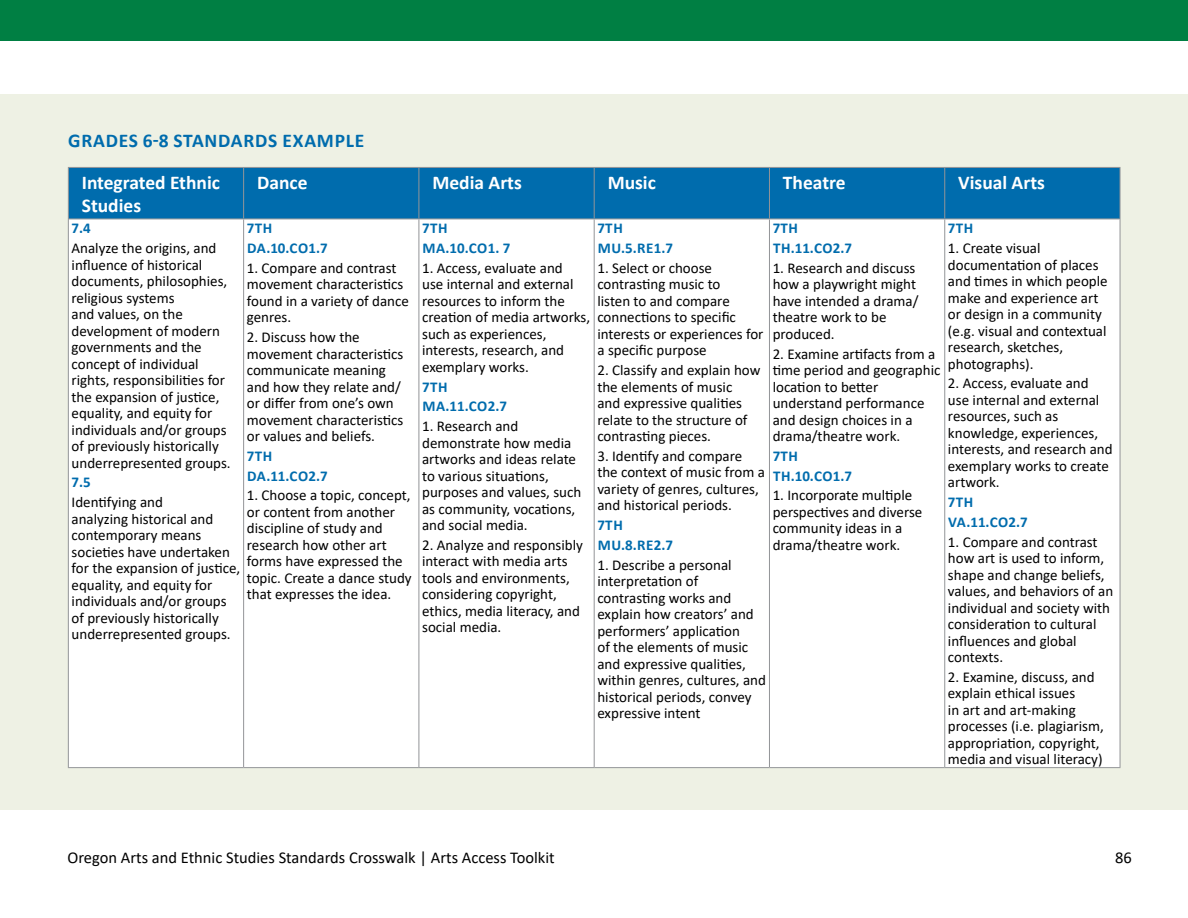
<style>
.page{position:relative;width:1188px;height:918px;background:#fff}
.page>*{position:absolute;margin:0;border:0;box-sizing:border-box;transform-origin:0 0}
.Not_H4{font:700 19.5px/23.4px "Calibri";color:#fff}
.Heading_3{font:700 19.5px "Calibri";letter-spacing:.04em;color:#006cad}
.t1{font:16.5px "Calibri";color:#000}
.table_text{font:15px/16.5px "Calibri";color:#000}
.table_text-2{font:700 15px "Calibri";letter-spacing:.02em;color:#006cad}
</style>
<div class="page">
<div style="left:0;top:94px;width:1188px;height:716px;background:#eef1e4"></div>
<div style="left:0;top:0;width:1188px;height:40px;background:#007f43"></div>
<div style="left:69px;top:168px;width:1051px;height:50px;background:#006cad"></div>
<div style="left:69px;top:219px;width:1051px;height:548px;background:#fff"></div>
<hr style="left:243px;top:168px;width:1px;height:50px;background:#939598">
<hr style="left:418px;top:168px;width:1px;height:50px;background:#939598">
<hr style="left:594px;top:168px;width:1px;height:50px;background:#939598">
<hr style="left:769px;top:168px;width:1px;height:50px;background:#939598">
<hr style="left:944px;top:168px;width:1px;height:50px;background:#939598">
<hr style="left:243px;top:219px;width:1px;height:548px;background:#939598">
<hr style="left:418px;top:219px;width:1px;height:548px;background:#939598">
<hr style="left:594px;top:219px;width:1px;height:548px;background:#939598">
<hr style="left:769px;top:219px;width:1px;height:548px;background:#939598">
<hr style="left:944px;top:219px;width:1px;height:548px;background:#939598">
<hr style="left:68px;top:219px;width:1px;height:548px;background:#939598">
<hr style="left:1120px;top:219px;width:1px;height:548px;background:#939598">
<hr style="left:68px;top:767px;width:176px;height:1px;background:#939598">
<hr style="left:244px;top:767px;width:175px;height:1px;background:#939598">
<hr style="left:419px;top:767px;width:175px;height:1px;background:#939598">
<hr style="left:594px;top:767px;width:175px;height:1px;background:#939598">
<hr style="left:769px;top:767px;width:176px;height:1px;background:#939598">
<hr style="left:945px;top:767px;width:175px;height:1px;background:#939598">
<hr style="left:68px;top:167px;width:176px;height:1px;background:#939598">
<hr style="left:244px;top:167px;width:175px;height:1px;background:#939598">
<hr style="left:419px;top:167px;width:175px;height:1px;background:#939598">
<hr style="left:594px;top:167px;width:175px;height:1px;background:#939598">
<hr style="left:769px;top:167px;width:176px;height:1px;background:#939598">
<hr style="left:945px;top:167px;width:175px;height:1px;background:#939598">
<hr style="left:68px;top:168px;width:1px;height:51px;background:#939598">
<hr style="left:1120px;top:168px;width:1px;height:51px;background:#939598">
<hr style="left:69px;top:218px;width:175px;height:1px;background:#939598">
<hr style="left:244px;top:218px;width:175px;height:1px;background:#939598">
<hr style="left:419px;top:218px;width:175px;height:1px;background:#939598">
<hr style="left:594px;top:218px;width:175px;height:1px;background:#939598">
<hr style="left:769px;top:218px;width:176px;height:1px;background:#939598">
<hr style="left:945px;top:218px;width:175px;height:1px;background:#939598">
<p class="Heading_3" style="left:68px;top:127px;width:298px">GRADES 6-8 STANDARDS EXAMPLE</p>
<p class="Not_H4" style="left:82px;top:170px;width:140px">Integrated Ethnic<br>Studies</p>
<p class="Not_H4" style="left:257px;top:170px;width:52px">Dance</p>
<p class="Not_H4" style="left:432px;top:170px;width:91px">Media Arts</p>
<p class="Not_H4" style="left:608px;top:170px;width:50px">Music</p>
<p class="Not_H4" style="left:783px;top:170px;width:64px">Theatre</p>
<p class="Not_H4" style="left:958px;top:170px;width:88px">Visual Arts</p>
<p class="table_text-2" style="left:72px;top:218px;width:21px">7.4</p>
<p class="table_text" style="left:72px;top:240px;width:161px">Analyze the origins, and influence of historical documents, philosophies, religious systems<br>and values, on the development of modern governments and the concept of individual rights, responsibilities for the expansion of justice, equality, and equity for individuals and/or groups of previously historically underrepresented groups.</p>
<p class="table_text-2" style="left:72px;top:472px;width:21px">7.5</p>
<p class="table_text" style="left:72px;top:494px;width:170px">Identifying and<br>analyzing historical and contemporary means societies have undertaken for the expansion of justice, equality, and equity for individuals and/or groups of previously historically underrepresented groups.</p>
<p class="table_text-2" style="left:247px;top:218px;width:27px">7TH</p>
<p class="table_text-2" style="left:247px;top:238px;width:82px">DA.10.CO1.7</p>
<p class="table_text" style="left:247px;top:259px;width:164px">1. Compare and contrast movement characteristics found in a variety of dance genres.</p>
<p class="table_text" style="left:247px;top:329px;width:158px">2. Discuss how the movement characteristics communicate meaning and how they relate and/ or differ from one’s own movement characteristics or values and beliefs.</p>
<p class="table_text-2" style="left:247px;top:445px;width:27px">7TH</p>
<p class="table_text-2" style="left:247px;top:465px;width:82px">DA.11.CO2.7</p>
<p class="table_text" style="left:247px;top:487px;width:166px">1. Choose a topic, concept, or content from another discipline of study and research how other art forms have expressed the topic. Create a dance study that expresses the idea.</p>
<p class="table_text-2" style="left:422px;top:218px;width:27px">7TH</p>
<p class="table_text-2" style="left:422px;top:238px;width:89px">MA.10.CO1. 7</p>
<p class="table_text" style="left:422px;top:259px;width:170px">1. Access, evaluate and<br>use internal and external resources to inform the creation of media artworks, such as experiences, interests, research, and exemplary works.</p>
<p class="table_text-2" style="left:422px;top:376px;width:27px">7TH</p>
<p class="table_text-2" style="left:422px;top:396px;width:86px">MA.11.CO2.7</p>
<p class="table_text" style="left:422px;top:418px;width:161px">1. Research and demonstrate how media artworks and ideas relate to various situations, purposes and values, such as community, vocations, and social media.</p>
<p class="table_text" style="left:422px;top:536px;width:162px">2. Analyze and responsibly interact with media arts tools and environments, considering copyright, ethics, media literacy, and social media.</p>
<p class="table_text-2" style="left:597px;top:218px;width:27px">7TH</p>
<p class="table_text-2" style="left:598px;top:238px;width:77px">MU.5.RE1.7</p>
<p class="table_text" style="left:597px;top:259px;width:168px">1. Select or choose contrasting music to<br>listen to and compare connections to specific interests or experiences for a specific purpose</p>
<p class="table_text" style="left:597px;top:362px;width:165px">2. Classify and explain how the elements of music<br>and expressive qualities relate to the structure of contrasting pieces.</p>
<p class="table_text" style="left:597px;top:447px;width:169px">3. Identify and compare the context of music from a variety of genres, cultures, and historical periods.</p>
<p class="table_text-2" style="left:597px;top:515px;width:27px">7TH</p>
<p class="table_text-2" style="left:598px;top:534px;width:77px">MU.8.RE2.7</p>
<p class="table_text" style="left:597px;top:556px;width:170px">1. Describe a personal interpretation of contrasting works and explain how creators’ and performers’ application<br>of the elements of music and expressive qualities, within genres, cultures, and historical periods, convey expressive intent</p>
<p class="table_text-2" style="left:773px;top:218px;width:27px">7TH</p>
<p class="table_text-2" style="left:773px;top:238px;width:81px">TH.11.CO2.7</p>
<p class="table_text" style="left:773px;top:259px;width:147px">1. Research and discuss how a playwright might have intended a drama/ theatre work to be produced.</p>
<p class="table_text" style="left:773px;top:345px;width:169px">2. Examine artifacts from a time period and geographic location to better understand performance and design choices in a drama/theatre work.</p>
<p class="table_text-2" style="left:773px;top:445px;width:27px">7TH</p>
<p class="table_text-2" style="left:773px;top:465px;width:81px">TH.10.CO1.7</p>
<p class="table_text" style="left:773px;top:487px;width:151px">1. Incorporate multiple perspectives and diverse community ideas in a drama/theatre work.</p>
<p class="table_text-2" style="left:948px;top:218px;width:27px">7TH</p>
<p class="table_text" style="left:948px;top:240px;width:161px">1. Create visual documentation of places and times in which people make and experience art or design in a community (e.g. visual and contextual research, sketches, photographs).</p>
<p class="table_text" style="left:948px;top:375px;width:166px">2. Access, evaluate and use internal and external resources, such as knowledge, experiences, interests, and research and exemplary works to create artwork.</p>
<p class="table_text-2" style="left:948px;top:492px;width:27px">7TH</p>
<p class="table_text-2" style="left:948px;top:511px;width:81px">VA.11.CO2.7</p>
<p class="table_text" style="left:948px;top:533px;width:167px">1. Compare and contrast how art is used to inform, shape and change beliefs, values, and behaviors of an individual and society with consideration to cultural influences and global contexts.</p>
<p class="table_text" style="left:948px;top:668px;width:157px">2. Examine, discuss, and explain ethical issues<br>in art and art-making processes (i.e. plagiarism, appropriation, copyright, media and visual literacy)</p>
<p class="t1" style="left:68px;top:846px;width:489px">Oregon Arts and Ethnic Studies Standards Crosswalk | Arts Access Toolkit</p>
<p class="t1" style="left:1115px;top:846px;width:18px">86</p>
</div>
